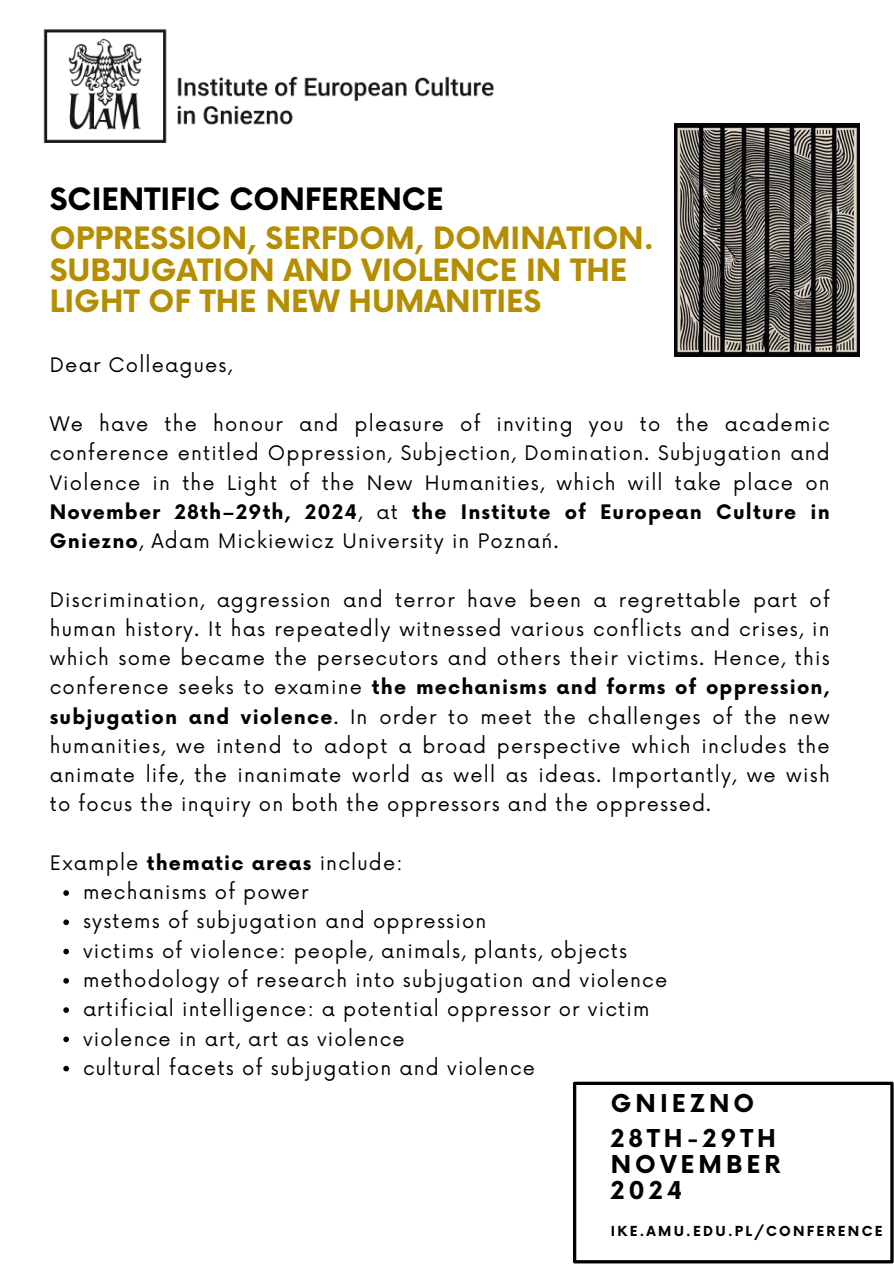
<style>
.page{position:relative;width:894px;height:1264px;background:#fff}
.page>*{position:absolute;margin:0;border:0;box-sizing:border-box;transform-origin:0 0}
.t1{font:700 30px/31.5px "Now";color:#b48e00}
.t2{font:700 30px "Now";color:#000}
.t3{font:700 24px/25.8px "Now";letter-spacing:.165em;color:#000}
.t4{font:19.5px/29.2px "Now";letter-spacing:.06em;color:#000;text-align:justify}
.t5{font:700 13.5px "Now";letter-spacing:.165em;color:#000}
.s1{font-weight:700}
</style>
<div class="page">
<svg style="left:63px;top:890px;width:6px;height:5px"></svg>
<svg style="left:63px;top:919px;width:6px;height:6px"></svg>
<svg style="left:63px;top:948px;width:6px;height:6px"></svg>
<svg style="left:63px;top:978px;width:6px;height:5px"></svg>
<svg style="left:63px;top:1007px;width:6px;height:5px"></svg>
<svg style="left:63px;top:1036px;width:6px;height:6px"></svg>
<svg style="left:63px;top:1065px;width:6px;height:6px"></svg>
<img style="left:674px;top:123px;width:185px;height:233px">
<svg style="left:573px;top:1081px;width:320px;height:182px"></svg>
<img style="left:43px;top:29px;width:452px;height:114px">
<p class="t2" style="left:50px;top:183px;width:395px">SCIENTIFIC CONFERENCE</p>
<p class="t1" style="left:50px;top:225px;width:605px">OPPRESSION, SERFDOM, DOMINATION.<br>SUBJUGATION AND VIOLENCE IN THE<br>LIGHT OF THE NEW HUMANITIES</p>
<p class="t4" style="left:50px;top:352px;width:183px">Dear Colleagues,</p>
<p class="t4" style="left:50px;top:410px;width:781px">We have the honour and pleasure of inviting you to the academic conference entitled Oppression, Subjection, Domination. Subjugation and Violence in the Light of the New Humanities, which will take place on <span class="s1">November 28th–29th, 2024</span>, at <span class="s1">the Institute of European Culture in Gniezno</span>, Adam Mickiewicz University in Poznań.</p>
<h1 class="t4" style="left:50px;top:586px;width:781px">Discrimination, aggression and terror have been a regrettable part of human history. It has repeatedly witnessed various conflicts and crises, in which some became the persecutors and others their victims. Hence, this conference seeks to examine <span class="s1">the mechanisms and forms of oppression, subjugation and violence</span>. In order to meet the challenges of the new humanities, we intend to adopt a broad perspective which includes the animate life, the inanimate world as well as ideas. Importantly, we wish to focus the inquiry on both the oppressors and the oppressed.</h1>
<h1 class="t4" style="left:50px;top:849px;width:354px">Example <span class="s1">thematic areas</span> include:</h1>
<h3 class="t4" style="left:83px;top:878px;width:227px">mechanisms of power</h3>
<h3 class="t4" style="left:83px;top:907px;width:405px">systems of subjugation and oppression</h3>
<h3 class="t4" style="left:83px;top:937px;width:545px">victims of violence: people, animals, plants, objects</h3>
<h3 class="t4" style="left:83px;top:966px;width:585px">methodology of research into subjugation and violence</h3>
<p class="t4" style="left:83px;top:995px;width:568px">artificial intelligence: a potential oppressor or victim</p>
<p class="t4" style="left:83px;top:1024px;width:323px">violence in art, art as violence</p>
<p class="t4" style="left:83px;top:1054px;width:453px">cultural facets of subjugation and violence</p>
<h2 class="t3" style="left:610px;top:1091px;width:145px">GNIEZNO</h2>
<p class="t3" style="left:610px;top:1126px;width:171px">28TH-29TH<br>NOVEMBER<br>2024</p>
<h2 class="t5" style="left:610px;top:1223px;width:273px">IKE.AMU.EDU.PL/CONFERENCE</h2>
</div>
